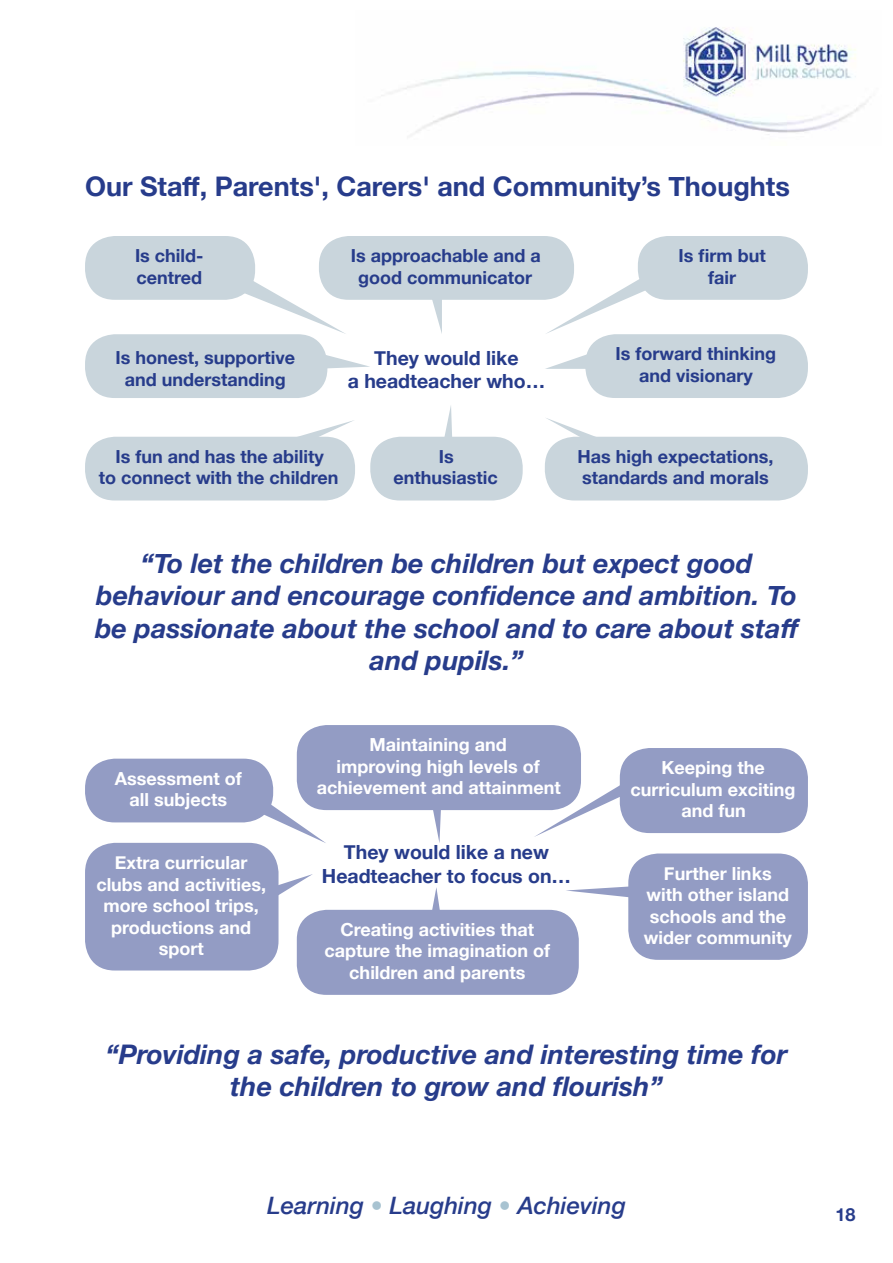
<style>
.page{position:relative;width:893px;height:1263px;background:#fff}
.page>*{position:absolute;margin:0;border:0;box-sizing:border-box;transform-origin:0 0}
.t1{font:italic 700 27px/32.4px "Helvetica Neue";color:#273c8b;text-align:center}
.t2{font:700 27px "Helvetica Neue";color:#273c8b}
.t3{font:italic 500 24px "Helvetica Neue";color:#273c8b}
.t4{font:700 19.5px/22.5px "Helvetica Neue";color:#273c8b;text-align:center}
.t5{font:700 18px/21.6px "Helvetica Neue";color:#fff;text-align:center}
.t6{font:700 18px/21.6px "Helvetica Neue";color:#273c8b;text-align:center}
.s1{color:#a8c3d1}
</style>
<div class="page">
<img style="left:381px;top:27px;width:487px;height:108px">
<div style="left:85px;top:236px;width:170px;height:64px;background:#c9d5dc;border-radius:30px"></div>
<div style="left:638px;top:236px;width:170px;height:64px;background:#c9d5dc;border-radius:30px"></div>
<svg style="left:234px;top:275px;width:111px;height:59px"></svg>
<svg style="left:326px;top:355px;width:44px;height:14px"></svg>
<svg style="left:546px;top:273px;width:105px;height:61px"></svg>
<svg style="left:545px;top:418px;width:106px;height:43px"></svg>
<svg style="left:545px;top:355px;width:41px;height:14px"></svg>
<svg style="left:259px;top:420px;width:96px;height:41px"></svg>
<svg style="left:439px;top:406px;width:15px;height:31px"></svg>
<svg style="left:432px;top:300px;width:10px;height:34px"></svg>
<div style="left:370px;top:437px;width:153px;height:63px;background:#c9d5dc;border-radius:30px"></div>
<div style="left:319px;top:236px;width:255px;height:64px;background:#c9d5dc;border-radius:30px"></div>
<div style="left:545px;top:437px;width:263px;height:63px;background:#c9d5dc;border-radius:30px"></div>
<div style="left:585px;top:334px;width:223px;height:64px;background:#c9d5dc;border-radius:30px"></div>
<div style="left:85px;top:437px;width:270px;height:63px;background:#c9d5dc;border-radius:30px"></div>
<div style="left:85px;top:334px;width:242px;height:64px;background:#c9d5dc;border-radius:30px"></div>
<div style="left:85px;top:759px;width:188px;height:63px;background:#939cc4;border-radius:30px"></div>
<svg style="left:242px;top:790px;width:84px;height:53px"></svg>
<svg style="left:279px;top:874px;width:34px;height:21px"></svg>
<svg style="left:534px;top:767px;width:110px;height:70px"></svg>
<svg style="left:566px;top:886px;width:62px;height:11px"></svg>
<svg style="left:429px;top:887px;width:15px;height:23px"></svg>
<svg style="left:425px;top:810px;width:17px;height:33px"></svg>
<div style="left:620px;top:748px;width:188px;height:85px;background:#939cc4;border-radius:30px"></div>
<div style="left:297px;top:725px;width:284px;height:85px;background:#939cc4;border-radius:30px"></div>
<div style="left:297px;top:910px;width:282px;height:85px;background:#939cc4;border-radius:30px"></div>
<div style="left:628px;top:853px;width:180px;height:107px;background:#939cc4;border-radius:30px"></div>
<div style="left:85px;top:843px;width:194px;height:127px;background:#939cc4;border-radius:30px"></div>
<h1 class="t2" style="left:85px;top:166px;width:706px">Our Staff, Parents', Carers' and Community’s Thoughts</h1>
<p class="t6" style="left:135px;top:245px;width:70px;text-align:left">Is child&shy;centred</p>
<p class="t6" style="left:678px;top:245px;width:89px">Is firm but fair</p>
<p class="t6" style="left:351px;top:245px;width:191px">Is approachable and a good communicator</p>
<p class="t6" style="left:115px;top:347px;width:181px">Is honest, supportive and understanding</p>
<p class="t4" style="left:348px;top:347px;width:199px">They would like<br>a headteacher who…</p>
<p class="t6" style="left:99px;top:446px;width:241px">Is fun and has the ability<br>to connect with the children</p>
<p class="t6" style="left:393px;top:446px;width:106px">Is enthusiastic</p>
<p class="t6" style="left:616px;top:343px;width:162px">Is forward thinking and visionary</p>
<p class="t6" style="left:578px;top:446px;width:197px;text-align:left">Has high expectations, standards and morals</p>
<h1 class="t1" style="left:95px;top:548px;width:707px">“To let the children be children but expect good behaviour and encourage confidence and ambition. To be passionate about the school and to care about staff and pupils.”</h1>
<p class="t5" style="left:317px;top:734px;width:245px">Maintaining and<br>improving high levels of achievement and attainment</p>
<p class="t5" style="left:115px;top:768px;width:128px">Assessment of all subjects</p>
<p class="t5" style="left:631px;top:757px;width:166px">Keeping the curriculum exciting and fun</p>
<p class="t5" style="left:96px;top:852px;width:171px">Extra curricular clubs and activities, more school trips, productions and sport</p>
<p class="t4" style="left:322px;top:840px;width:251px;line-height:24px">They would like a new<br>Headteacher to focus on…</p>
<p class="t5" style="left:324px;top:919px;width:227px">Creating activities that capture the imagination of children and parents</p>
<p class="t5" style="left:644px;top:863px;width:150px">Further links with other island schools and the wider community</p>
<h1 class="t1" style="left:106px;top:1039px;width:683px">“Providing a safe, productive and interesting time for the children to grow and flourish”</h1>
<h2 class="t3" style="left:267px;top:1185px;width:360px">Learning <span class="s1">•</span> Laughing <span class="s1">•</span> Achieving</h2>
<p class="t6" style="left:836px;top:1204px;width:22px">18</p>
</div>
